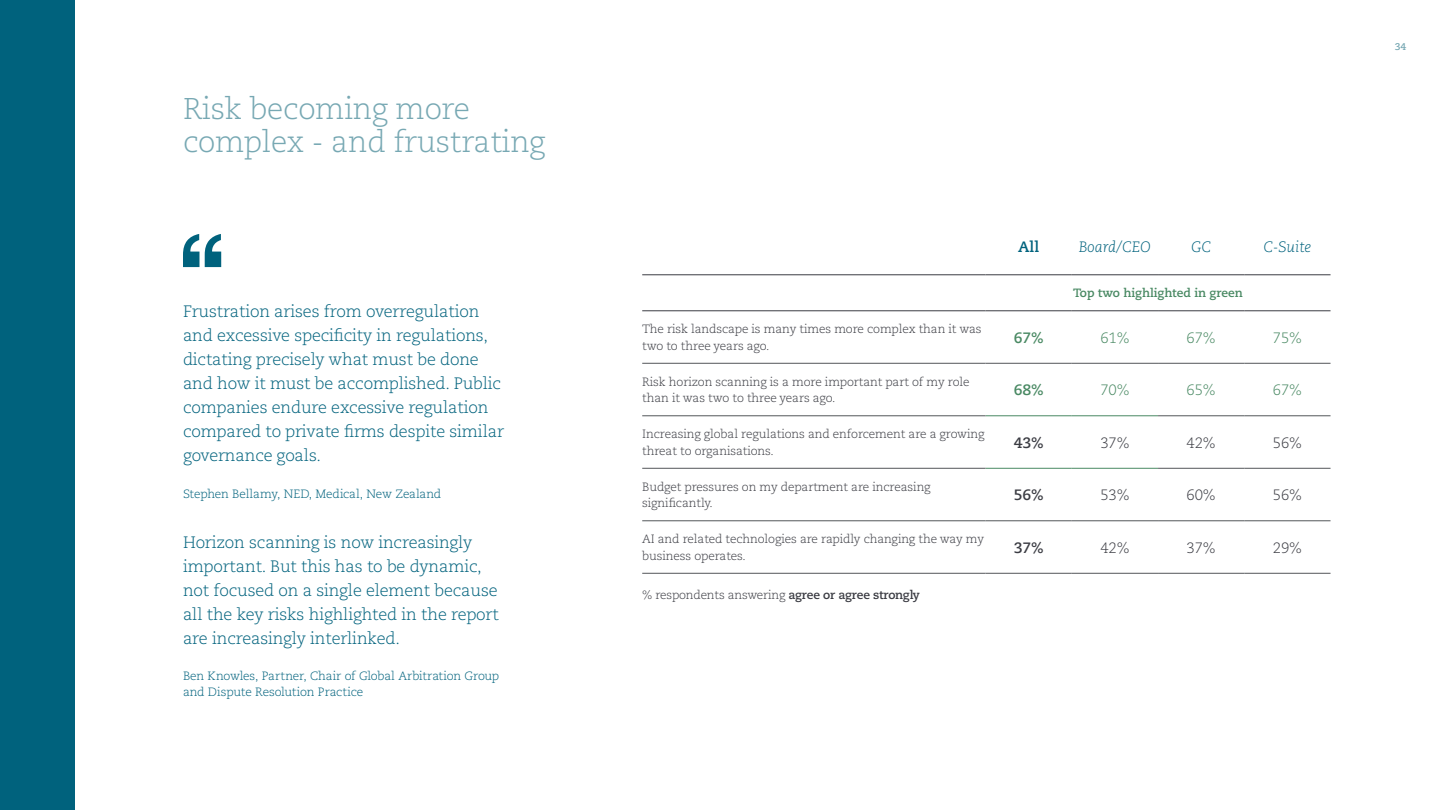
<style>
.page{position:relative;width:1440px;height:810px;background:#fff}
.page>*{position:absolute;margin:0;border:0;box-sizing:border-box;transform-origin:0 0}
.t1{font:300 30px/33px "Caecilia LT Pro 45";letter-spacing:-.01em;color:#77a8b3}
.t2{font:300 16.5px/24px "Caecilia LT Pro 45";letter-spacing:-.01em;color:#00627d}
.t3{font:300 15px "Caecilia LT Pro 45";letter-spacing:-.01em;color:#3b3c43}
.t4{font:italic 300 15px "Caecilia LT Pro 46";color:#00627d}
.t5{font:300 15px "Caecilia LT Pro 45";letter-spacing:-.01em;color:#498963}
.t6{font:700 15px "Caecilia LT Pro 75";color:#3b3c43}
.t7{font:700 15px "Caecilia LT Pro 75";color:#498963}
.t8{font:700 15px "Caecilia LT Pro 75";color:#00627d}
.t9{font:300 12px/16.5px "Caecilia LT Pro 45";letter-spacing:-.01em;color:#3b3c43}
.t10{font:300 12px/16.5px "Caecilia LT Pro 45";letter-spacing:-.015em;color:#00627d}
.t11{font:700 12px "Caecilia LT Pro 75";color:#498963}
.t12{font:700 9.75px "Caecilia LT Pro 75";color:#77a8b3}
.s1{font-family:"Caecilia LT Pro 75";font-weight:700}
</style>
<div class="page">
<div style="left:0;top:0;width:75px;height:810px;background:#00627d"></div>
<svg style="left:183px;top:234px;width:38px;height:33px"></svg>
<hr style="left:642px;top:275px;width:344px;height:1px;background:#3b3c43">
<hr style="left:986px;top:275px;width:86px;height:1px;background:#3b3c43">
<hr style="left:1072px;top:275px;width:86px;height:1px;background:#3b3c43">
<hr style="left:1158px;top:275px;width:86px;height:1px;background:#3b3c43">
<hr style="left:1244px;top:275px;width:87px;height:1px;background:#3b3c43">
<hr style="left:642px;top:311px;width:344px;height:1px;background:#3b3c43">
<hr style="left:986px;top:311px;width:86px;height:1px;background:#3b3c43">
<hr style="left:1072px;top:311px;width:86px;height:1px;background:#3b3c43">
<hr style="left:1158px;top:311px;width:86px;height:1px;background:#3b3c43">
<hr style="left:1244px;top:311px;width:87px;height:1px;background:#3b3c43">
<hr style="left:986px;top:416px;width:86px;height:1px;background:#498963">
<hr style="left:1072px;top:416px;width:86px;height:1px;background:#498963">
<hr style="left:986px;top:468px;width:86px;height:1px;background:#498963">
<hr style="left:1072px;top:468px;width:86px;height:1px;background:#498963">
<hr style="left:642px;top:363px;width:344px;height:1px;background:#53565a">
<hr style="left:986px;top:363px;width:86px;height:1px;background:#53565a">
<hr style="left:1072px;top:363px;width:86px;height:1px;background:#53565a">
<hr style="left:1158px;top:363px;width:86px;height:1px;background:#53565a">
<hr style="left:1244px;top:363px;width:87px;height:1px;background:#53565a">
<hr style="left:642px;top:416px;width:344px;height:1px;background:#53565a">
<hr style="left:1158px;top:416px;width:86px;height:1px;background:#53565a">
<hr style="left:1244px;top:416px;width:87px;height:1px;background:#53565a">
<hr style="left:642px;top:468px;width:344px;height:1px;background:#53565a">
<hr style="left:1158px;top:468px;width:86px;height:1px;background:#53565a">
<hr style="left:1244px;top:468px;width:87px;height:1px;background:#53565a">
<hr style="left:642px;top:521px;width:344px;height:1px;background:#53565a">
<hr style="left:986px;top:521px;width:86px;height:1px;background:#53565a">
<hr style="left:1072px;top:521px;width:86px;height:1px;background:#53565a">
<hr style="left:1158px;top:521px;width:86px;height:1px;background:#53565a">
<hr style="left:1244px;top:521px;width:87px;height:1px;background:#53565a">
<hr style="left:642px;top:573px;width:344px;height:1px;background:#53565a">
<hr style="left:986px;top:573px;width:86px;height:1px;background:#53565a">
<hr style="left:1072px;top:573px;width:86px;height:1px;background:#53565a">
<hr style="left:1158px;top:573px;width:86px;height:1px;background:#53565a">
<hr style="left:1244px;top:573px;width:87px;height:1px;background:#53565a">
<h1 class="t1" style="left:183px;top:91px;width:364px">Risk becoming more complex - and frustrating</h1>
<p class="t2" style="left:183px;top:299px;width:323px">Frustration arises from overregulation and excessive specificity in regulations, dictating precisely what must be done and how it must be accomplished. Public companies endure excessive regulation compared to private firms despite similar governance goals.</p>
<p class="t10" style="left:183px;top:485px;width:260px">Stephen Bellamy, NED, Medical, New Zealand</p>
<p class="t2" style="left:183px;top:530px;width:317px">Horizon scanning is now increasingly important. But this has to be dynamic, not focused on a single element because all the key risks highlighted in the report are increasingly interlinked.</p>
<p class="t10" style="left:183px;top:667px;width:318px">Ben Knowles, Partner, Chair of Global Arbitration Group and Dispute Resolution Practice</p>
<p class="t8" style="left:1018px;top:236px;width:22px">All</p>
<p class="t4" style="left:1079px;top:237px;width:74px">Board/CEO</p>
<p class="t4" style="left:1191px;top:237px;width:22px">GC</p>
<p class="t4" style="left:1264px;top:237px;width:49px">C-Suite</p>
<p class="t11" style="left:1073px;top:285px;width:171px">Top two highlighted in green</p>
<p class="t9" style="left:642px;top:321px;width:341px">The risk landscape is many times more complex than it was two to three years ago.</p>
<p class="t7" style="left:1014px;top:327px;width:31px">67%</p>
<p class="t5" style="left:1100px;top:328px;width:31px">61%</p>
<p class="t5" style="left:1187px;top:328px;width:31px">67%</p>
<p class="t5" style="left:1273px;top:328px;width:31px">75%</p>
<p class="t9" style="left:642px;top:373px;width:329px">Risk horizon scanning is a more important part of my role than it was two to three years ago.</p>
<p class="t7" style="left:1014px;top:380px;width:31px">68%</p>
<p class="t5" style="left:1100px;top:380px;width:31px">70%</p>
<p class="t5" style="left:1187px;top:380px;width:31px">65%</p>
<p class="t5" style="left:1273px;top:380px;width:31px">67%</p>
<p class="t9" style="left:642px;top:426px;width:344px">Increasing global regulations and enforcement are a growing threat to organisations.</p>
<p class="t6" style="left:1014px;top:432px;width:31px">43%</p>
<p class="t3" style="left:1100px;top:433px;width:31px">37%</p>
<p class="t3" style="left:1187px;top:433px;width:31px">42%</p>
<p class="t3" style="left:1273px;top:433px;width:31px">56%</p>
<p class="t9" style="left:642px;top:478px;width:290px">Budget pressures on my department are increasing significantly.</p>
<p class="t6" style="left:1014px;top:485px;width:31px">56%</p>
<p class="t3" style="left:1100px;top:485px;width:31px">53%</p>
<p class="t3" style="left:1187px;top:485px;width:31px">60%</p>
<p class="t3" style="left:1273px;top:485px;width:31px">56%</p>
<p class="t9" style="left:642px;top:531px;width:343px">AI and related technologies are rapidly changing the way my business operates.</p>
<p class="t6" style="left:1014px;top:537px;width:31px">37%</p>
<p class="t3" style="left:1100px;top:538px;width:31px">42%</p>
<p class="t3" style="left:1187px;top:538px;width:31px">37%</p>
<p class="t3" style="left:1273px;top:538px;width:31px">29%</p>
<p class="t9" style="left:642px;top:587px;width:279px">% respondents answering <span class="s1">agree or agree strongly</span></p>
<p class="t12" style="left:1395px;top:39px;width:13px">34</p>
</div>
